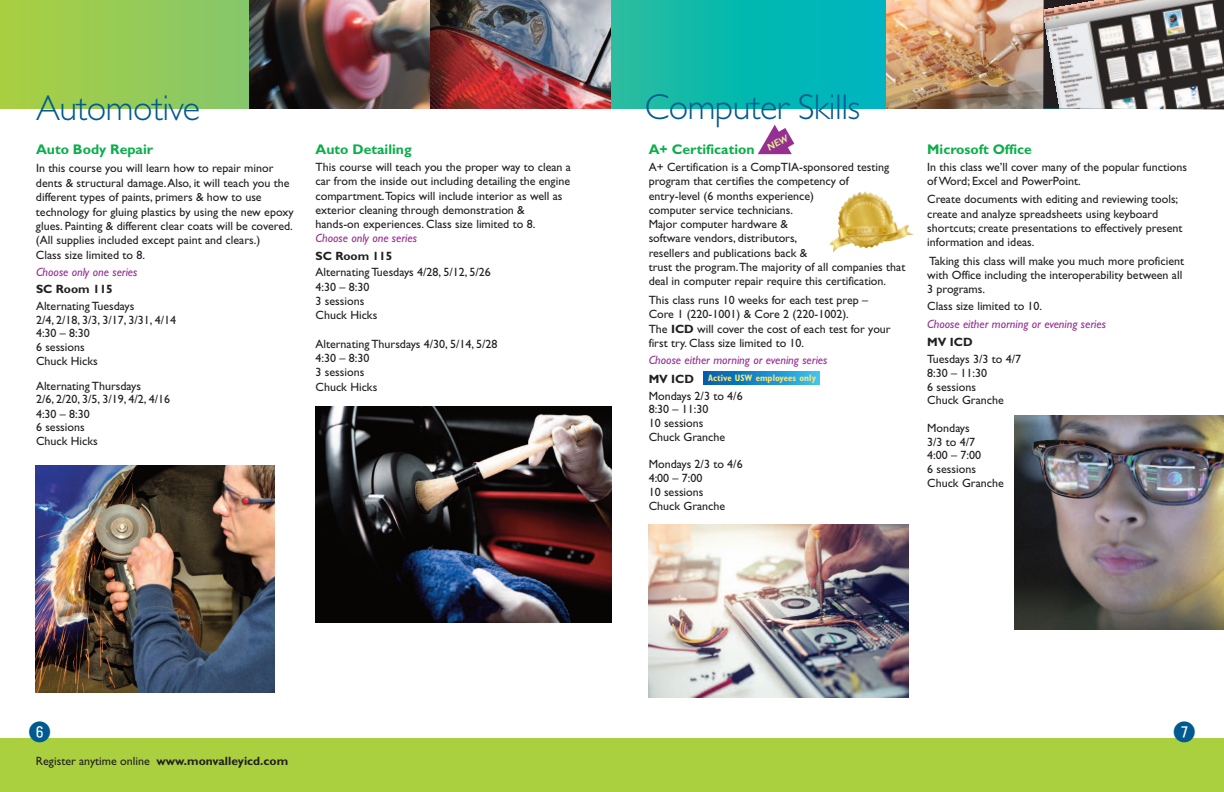
<style>
.page{position:relative;width:1224px;height:792px;background:#fff}
.page>*{position:absolute;margin:0;border:0;box-sizing:border-box;transform-origin:0 0}
.t1{font:300 36px "Gill Sans";letter-spacing:-.015em;color:#005a91}
.t2{font:28px "Fyra Numeric Circle Closed";color:#005a91}
.t3{font:700 14px "Gill Sans";color:#0cae4c}
.t4{font:12px/14.4px "Gill Sans";color:#231f20}
.t5{font:italic 12px "Gill Sans";color:#952f92}
.t6{font:700 12px "Gill Sans";color:#231f20}
.t7{font:700 condensed 9.3px "Gill Sans";color:#ffe672}
.s1{font-weight:700}
</style>
<div class="page">
<div style="left:0;top:738px;width:1224px;height:54px;background:#aad03f"></div>
<svg style="left:0;top:0;width:887px;height:109px;background:#4dc185"></svg>
<div style="left:1176px;top:726px;width:16px;height:15px;background:#fff;border-radius:50%"></div>
<img style="left:316px;top:406px;width:296px;height:216px">
<img style="left:250px;top:0;width:361px;height:109px">
<img style="left:648px;top:524px;width:260px;height:173px">
<img style="left:830px;top:200px;width:18px;height:44px">
<img style="left:887px;top:0;width:156px;height:109px">
<svg style="left:1043px;top:0;width:181px;height:109px;background:#8e8b8a"></svg>
<img style="left:1015px;top:415px;width:209px;height:214px">
<svg style="left:704px;top:372px;width:116px;height:13px;background:#1a8dcd"></svg>
<img style="left:36px;top:465px;width:239px;height:227px">
<svg style="left:778px;top:128px;width:16px;height:20px"></svg>
<h1 class="t1" style="left:36px;top:94px;width:166px">Automotive</h1>
<p class="t3" style="left:36px;top:144px;width:119px">Auto Body Repair</p>
<p class="t4" style="left:36px;top:162px;width:259px">In this course you will learn how to repair minor dents &amp; structural damage.Also, it will teach you the different types of paints, primers &amp; how to use technology for gluing plastics by using the new epoxy glues. Painting &amp; different clear coats will be covered. (All supplies included except paint and clears.)<br>Class size limited to 8.</p>
<p class="t5" style="left:36px;top:267px;width:103px">Choose only one series</p>
<p class="t6" style="left:36px;top:285px;width:78px">SC Room 115</p>
<p class="t4" style="left:36px;top:300px;width:142px;line-height:13.7px">Alternating Tuesdays<br>2/4, 2/18, 3/3, 3/17, 3/31, 4/14<br>4:30 – 8:30<br>6 sessions<br>Chuck Hicks</p>
<p class="t4" style="left:36px;top:380px;width:136px;line-height:13.9px">Alternating Thursdays<br>2/6, 2/20, 3/5, 3/19, 4/2, 4/16<br>4:30 – 8:30<br>6 sessions<br>Chuck Hicks</p>
<p class="t3" style="left:316px;top:144px;width:98px">Auto Detailing</p>
<p class="t4" style="left:316px;top:161px;width:257px">This course will teach you the proper way to clean a car from the inside out including detailing the engine compartment.Topics will include interior as well as exterior cleaning through demonstration &amp; hands-on experiences. Class size limited to 8.</p>
<p class="t5" style="left:316px;top:234px;width:103px">Choose only one series</p>
<p class="t6" style="left:316px;top:251px;width:78px">SC Room 115</p>
<p class="t4" style="left:316px;top:266px;width:177px">Alternating Tuesdays 4/28, 5/12, 5/26<br>4:30 – 8:30<br>3 sessions<br>Chuck Hicks</p>
<p class="t4" style="left:316px;top:337px;width:184px">Alternating Thursdays 4/30, 5/14, 5/28<br>4:30 – 8:30<br>3 sessions<br>Chuck Hicks</p>
<h1 class="t1" style="left:645px;top:93px;width:217px">Computer Skills</h1>
<p class="t3" style="left:649px;top:144px;width:107px">A+ Certification</p>
<p class="t4" style="left:649px;top:161px;width:258px">A+ Certification is a CompTIA-sponsored testing program that certifies the competency of<br>entry-level (6 months experience)<br>computer service technicians.<br>Major computer hardware &amp;<br>software vendors, distributors,<br>resellers and publications back &amp;<br>trust the program.The majority of all companies that deal in computer repair require this certification.</p>
<p class="t4" style="left:649px;top:294px;width:244px">This class runs 10 weeks for each test prep – Core 1 (220-1001) &amp; Core 2 (220-1002).<br>The <span class="s1">ICD</span> will cover the cost of each test for your first try. Class size limited to 10.</p>
<p class="t5" style="left:649px;top:356px;width:180px">Choose either morning or evening series</p>
<p class="t6" style="left:649px;top:375px;width:47px">MV ICD</p>
<p class="t4" style="left:649px;top:390px;width:96px;line-height:13.7px">Mondays 2/3 to 4/6<br>8:30 – 11:30<br>10 sessions<br>Chuck Granche</p>
<p class="t4" style="left:649px;top:459px;width:96px;line-height:13.8px">Mondays 2/3 to 4/6<br>4:00 – 7:00<br>10 sessions<br>Chuck Granche</p>
<p class="t7" style="left:708px;top:374px;width:109px">Active USW employees only</p>
<p class="t3" style="left:927px;top:144px;width:106px">Microsoft Office</p>
<p class="t4" style="left:927px;top:161px;width:261px">In this class we’ll cover many of the popular functions ofWord; Excel and PowerPoint.</p>
<p class="t4" style="left:927px;top:193px;width:257px">Create documents with editing and reviewing tools; create and analyze spreadsheets using keyboard shortcuts; create presentations to effectively present information and ideas.</p>
<p class="t4" style="left:927px;top:255px;width:258px">Taking this class will make you much more proficient with Office including the interoperability between all<br>3 programs.</p>
<p class="t4" style="left:927px;top:300px;width:117px">Class size limited to 10.</p>
<p class="t5" style="left:927px;top:319px;width:180px">Choose either morning or evening series</p>
<p class="t6" style="left:927px;top:338px;width:47px">MV ICD</p>
<p class="t4" style="left:927px;top:353px;width:95px;line-height:13.7px">Tuesdays 3/3 to 4/7<br>8:30 – 11:30<br>6 sessions<br>Chuck Granche</p>
<p class="t4" style="left:927px;top:422px;width:78px;line-height:13.7px">Mondays<br>3/3 to 4/7<br>4:00 – 7:00<br>6 sessions<br>Chuck Granche</p>
<h2 class="t2" style="left:28px;top:716px;width:25px">6</h2>
<p class="t4" style="left:36px;top:754px;width:254px">Register anytime online <span class="s1">www.monvalleyicd.com</span></p>
<h2 class="t2" style="left:1173px;top:716px;width:25px">7</h2>
</div>
